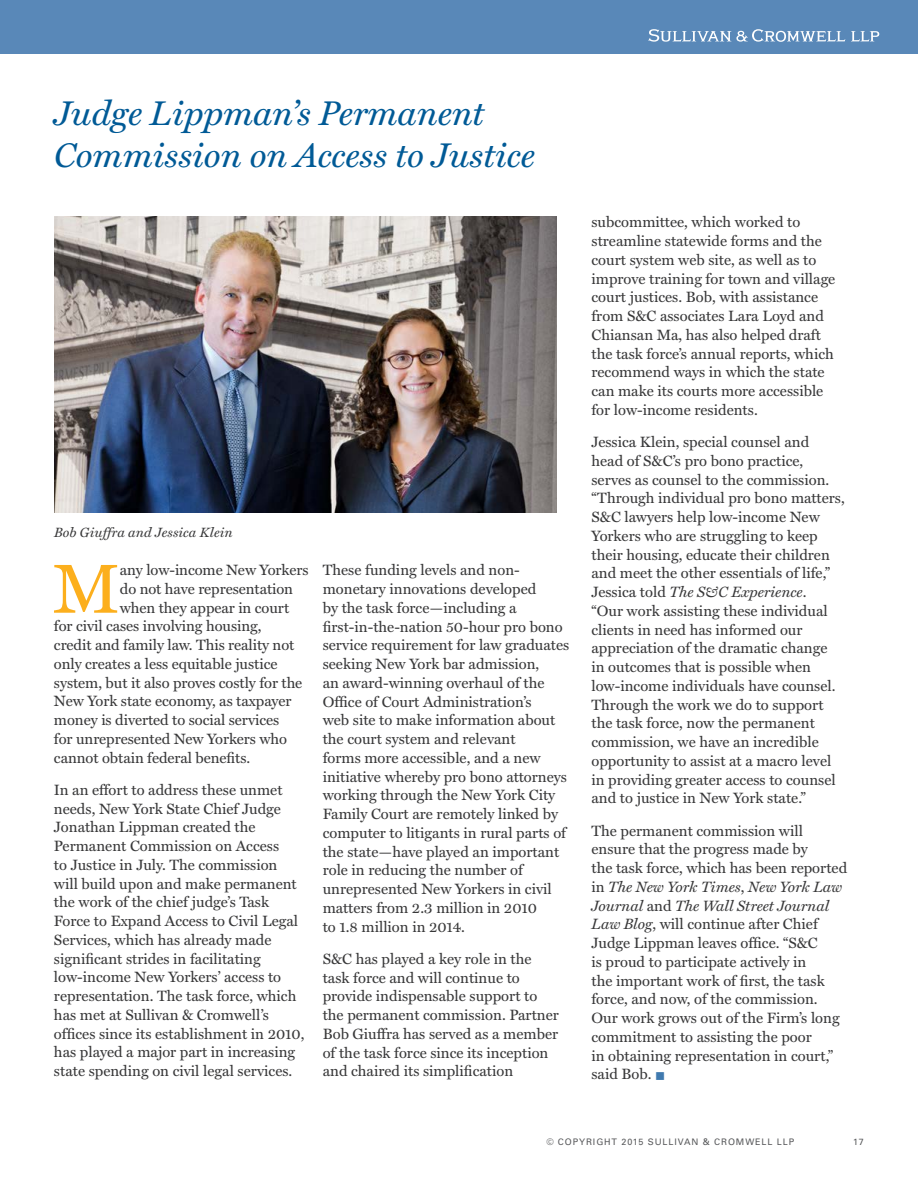
<style>
.page{position:relative;width:918px;height:1188px;background:#fff}
.page>*{position:absolute;margin:0;border:0;box-sizing:border-box;transform-origin:0 0}
.t1{font:69.9px "Miller Text";color:#fcaf1d}
.t2{font:italic 34.5px/42px "Miller Text";color:#005a96}
.t3{font:15px/18.8px "Miller Text";color:#383839}
.t4{font:italic 13.5px "Miller Text";letter-spacing:.01em;color:#383839}
.t5{font:9px "Univers LT Std";letter-spacing:.1em;color:#58595b}
.s1{font-style:italic}
.s2{color:#407aaf}
</style>
<div class="page">
<div style="left:0;top:0;width:918px;height:54px;background:#5988b8"></div>
<svg style="left:851px;top:31px;width:28px;height:10px"></svg>
<svg style="left:648px;top:29px;width:197px;height:13px"></svg>
<img style="left:54px;top:216px;width:502px;height:297px">
<h2 class="t2" style="left:54px;top:93px;width:482px">Judge Lippman’s Permanent<br>Commission on Access to Justice</h2>
<p class="t4" style="left:54px;top:524px;width:180px">Bob Giuffra and Jessica Klein</p>
<h1 class="t1" style="left:53px;top:549px;width:69px">M</h1>
<p class="t3" style="left:120px;top:561px;width:190px">any low-income New Yorkers</p>
<p class="t3" style="left:120px;top:580px;width:175px">do not have representation</p>
<p class="t3" style="left:120px;top:599px;width:171px">when they appear in court</p>
<p class="t3" style="left:54px;top:617px;width:209px">for civil cases involving housing,</p>
<p class="t3" style="left:54px;top:636px;width:242px">credit and family law. This reality not</p>
<p class="t3" style="left:54px;top:655px;width:225px">only creates a less equitable justice</p>
<p class="t3" style="left:54px;top:674px;width:250px">system, but it also proves costly for the</p>
<p class="t3" style="left:54px;top:692px;width:239px">New York state economy, as taxpayer</p>
<p class="t3" style="left:54px;top:711px;width:227px">money is diverted to social services</p>
<p class="t3" style="left:54px;top:730px;width:235px">for unrepresented New Yorkers who</p>
<p class="t3" style="left:54px;top:749px;width:198px">cannot obtain federal benefits.</p>
<p class="t3" style="left:54px;top:781px;width:252px">In an effort to address these unmet needs, New York State Chief Judge Jonathan Lippman created the Permanent Commission on Access<br>to Justice in July. The commission will build upon and make permanent the work of the chief judge’s Task Force to Expand Access to Civil Legal Services, which has already made significant strides in facilitating low-income New Yorkers’ access to representation. The task force, which has met at Sullivan &amp; Cromwell’s offices since its establishment in 2010, has played a major part in increasing state spending on civil legal services.</p>
<p class="t3" style="left:323px;top:561px;width:248px">These funding levels and non&shy;monetary innovations developed<br>by the task force—including a first-in-the-nation 50-hour pro bono service requirement for law graduates seeking New York bar admission,<br>an award-winning overhaul of the Office of Court Administration’s<br>web site to make information about the court system and relevant<br>forms more accessible, and a new initiative whereby pro bono attorneys working through the New York City Family Court are remotely linked by computer to litigants in rural parts of the state—have played an important role in reducing the number of unrepresented New Yorkers in civil matters from 2.3 million in 2010<br>to 1.8 million in 2014.</p>
<p class="t3" style="left:323px;top:950px;width:238px">S&amp;C has played a key role in the task force and will continue to provide indispensable support to the permanent commission. Partner Bob Giuffra has served as a member of the task force since its inception and chaired its simplification</p>
<p class="t3" style="left:591px;top:213px;width:245px">subcommittee, which worked to streamline statewide forms and the court system web site, as well as to improve training for town and village court justices. Bob, with assistance from S&amp;C associates Lara Loyd and Chiansan Ma, has also helped draft the task force’s annual reports, which recommend ways in which the state can make its courts more accessible for low-income residents.</p>
<p class="t3" style="left:591px;top:433px;width:255px">Jessica Klein, special counsel and head of S&amp;C’s pro bono practice, serves as counsel to the commission. “Through individual pro bono matters, S&amp;C lawyers help low-income New Yorkers who are struggling to keep their housing, educate their children and meet the other essentials of life,” Jessica told <span class="s1">The S&amp;C Experience</span>.<br>“Our work assisting these individual clients in need has informed our appreciation of the dramatic change<br>in outcomes that is possible when low-income individuals have counsel.<br>Through the work we do to support the task force, now the permanent commission, we have an incredible opportunity to assist at a macro level in providing greater access to counsel and to justice in New York state.”</p>
<p class="t3" style="left:591px;top:822px;width:257px">The permanent commission will ensure that the progress made by<br>the task force, which has been reported in <span class="s1">The New York Times</span>, <span class="s1">New York Law Journal</span> and <span class="s1">The Wall Street Journal Law Blog</span>, will continue after Chief Judge Lippman leaves office. “S&amp;C<br>is proud to participate actively in<br>the important work of first, the task force, and now, of the commission.<br>Our work grows out of the Firm’s long commitment to assisting the poor<br>in obtaining representation in court,” said Bob. <span class="s2">■</span></p>
<p class="t5" style="left:546px;top:1136px;width:237px">© COPYRIGHT 2015 SULLIVAN &amp; CROMWELL LLP</p>
<p class="t5" style="left:853px;top:1136px;width:12px">17</p>
</div>
